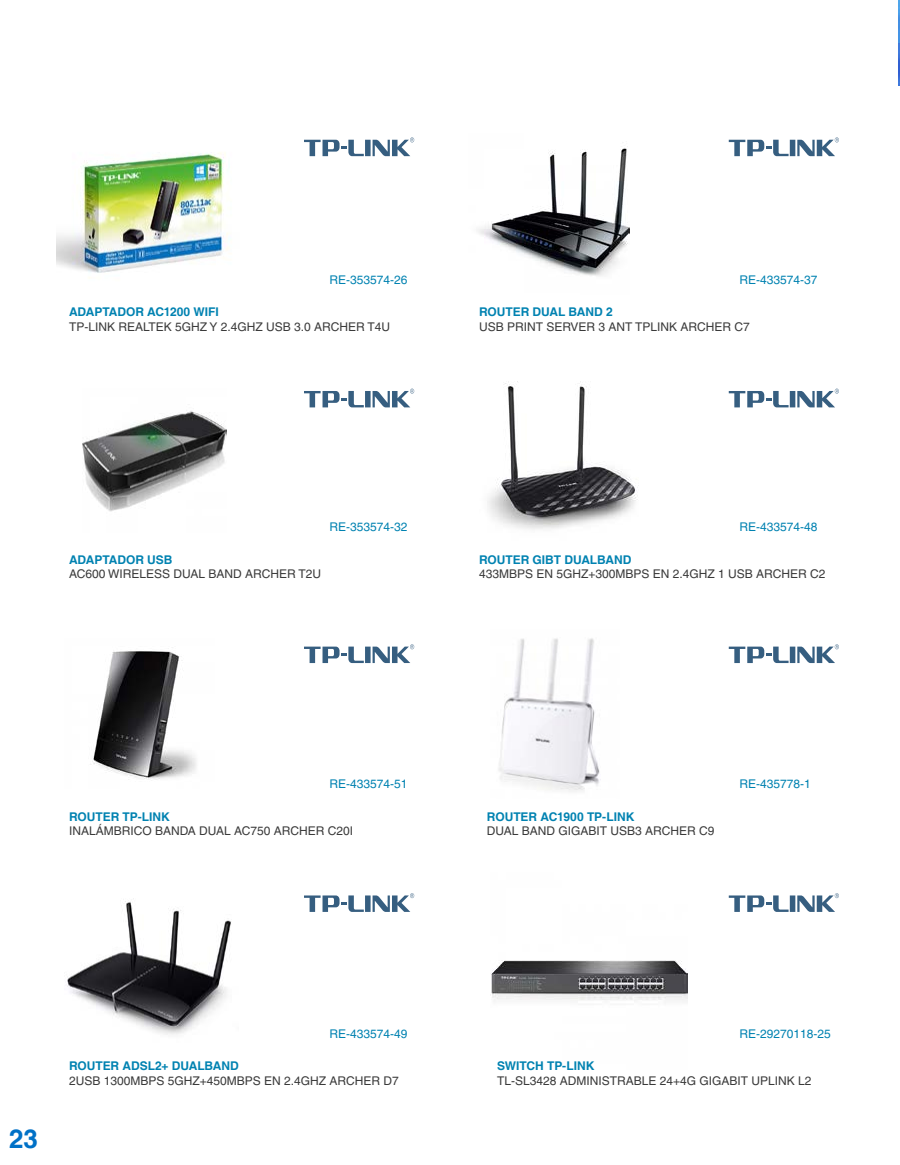
<style>
.page{position:relative;width:900px;height:1165px;background:#fff}
.page>*{position:absolute;margin:0;border:0;box-sizing:border-box;transform-origin:0 0}
.t1{font:700 26px "Helvetica";color:#0071c7}
.t2{font:12px "Helvetica";color:#3a3a3a}
.t3{font:700 12px "Helvetica";letter-spacing:-.005em;color:#0082b1}
.t4{font:12px "Helvetica CE";color:#0082b1}
</style>
<div class="page">
<img style="left:898px;top:43px;width:2px;height:42px">
<img style="left:898px;top:0;width:2px;height:43px">
<svg style="left:304px;top:137px;width:110px;height:19px"></svg>
<svg style="left:304px;top:389px;width:110px;height:18px"></svg>
<svg style="left:304px;top:644px;width:110px;height:19px"></svg>
<svg style="left:304px;top:893px;width:110px;height:19px"></svg>
<svg style="left:729px;top:137px;width:110px;height:19px"></svg>
<svg style="left:729px;top:389px;width:110px;height:18px"></svg>
<svg style="left:729px;top:644px;width:110px;height:19px"></svg>
<svg style="left:729px;top:893px;width:110px;height:19px"></svg>
<img style="left:56px;top:153px;width:173px;height:125px">
<img style="left:478px;top:148px;width:151px;height:128px">
<img style="left:82px;top:411px;width:145px;height:101px">
<img style="left:487px;top:381px;width:152px;height:149px">
<img style="left:90px;top:651px;width:106px;height:129px">
<img style="left:498px;top:638px;width:103px;height:154px">
<img style="left:67px;top:898px;width:164px;height:137px">
<img style="left:490px;top:960px;width:198px;height:41px">
<p class="t4" style="left:330px;top:272px;width:80px">RE-353574-26</p>
<p class="t3" style="left:69px;top:305px;width:151px">ADAPTADOR AC1200 WIFI</p>
<p class="t2" style="left:69px;top:319px;width:323px">TP-LINK REALTEK 5GHZ Y 2.4GHZ USB 3.0 ARCHER T4U</p>
<p class="t4" style="left:740px;top:272px;width:80px">RE-433574-37</p>
<p class="t3" style="left:479px;top:305px;width:135px">ROUTER DUAL BAND 2</p>
<p class="t2" style="left:479px;top:319px;width:272px">USB PRINT SERVER 3 ANT TPLINK ARCHER C7</p>
<p class="t3" style="left:69px;top:552px;width:105px">ADAPTADOR USB</p>
<p class="t2" style="left:69px;top:567px;width:254px">AC600 WIRELESS DUAL BAND ARCHER T2U</p>
<p class="t4" style="left:330px;top:520px;width:80px">RE-353574-32</p>
<p class="t4" style="left:740px;top:520px;width:80px">RE-433574-48</p>
<p class="t3" style="left:479px;top:552px;width:154px">ROUTER GIBT DUALBAND</p>
<p class="t2" style="left:479px;top:567px;width:348px">433MBPS EN 5GHZ+300MBPS EN 2.4GHZ 1 USB ARCHER C2</p>
<p class="t4" style="left:330px;top:777px;width:80px">RE-433574-51</p>
<p class="t4" style="left:740px;top:777px;width:73px">RE-435778-1</p>
<p class="t3" style="left:69px;top:809px;width:102px">ROUTER TP-LINK</p>
<p class="t2" style="left:69px;top:824px;width:286px">INALÁMBRICO BANDA DUAL AC750 ARCHER C20I</p>
<p class="t3" style="left:487px;top:809px;width:149px">ROUTER AC1900 TP-LINK</p>
<p class="t2" style="left:487px;top:824px;width:229px">DUAL BAND GIGABIT USB3 ARCHER C9</p>
<h1 class="t1" style="left:9px;top:1123px;width:30px">23</h1>
<p class="t4" style="left:330px;top:1026px;width:80px">RE-433574-49</p>
<p class="t3" style="left:69px;top:1059px;width:171px">ROUTER ADSL2+ DUALBAND</p>
<p class="t2" style="left:69px;top:1073px;width:331px">2USB 1300MBPS 5GHZ+450MBPS EN 2.4GHZ ARCHER D7</p>
<p class="t4" style="left:740px;top:1026px;width:93px">RE-29270118-25</p>
<p class="t3" style="left:497px;top:1059px;width:99px">SWITCH TP-LINK</p>
<p class="t2" style="left:497px;top:1073px;width:316px">TL-SL3428 ADMINISTRABLE 24+4G GIGABIT UPLINK L2</p>
</div>
